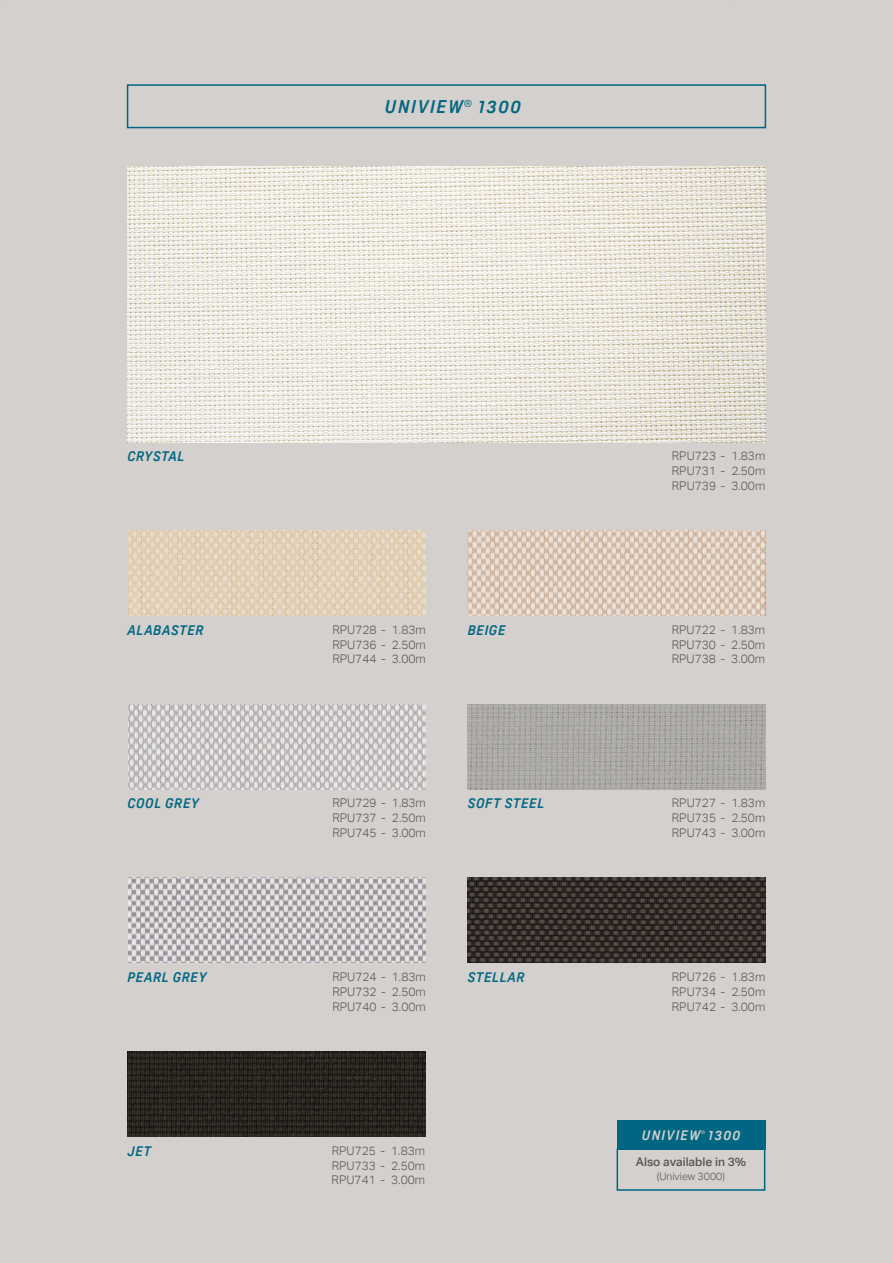
<style>
.page{position:relative;width:893px;height:1263px;background:#d3d0cd}
.page>*{position:absolute;margin:0;border:0;box-sizing:border-box;transform-origin:0 0}
.t1{font:italic 700 18px "Oscine";letter-spacing:.1em;color:#006681}
.t2{font:italic 700 13.5px "Oscine";letter-spacing:.05em;color:#006681}
.t3{font:italic 700 13.5px "Oscine";letter-spacing:.1em;color:#d3d0cd}
.t4{font:300 12px/14.9px "Aktiv Grotesk";color:#575756;text-align:justify}
.t5{font:500 12px "Aktiv Grotesk";color:#575756}
.t6{font:300 10.5px "Aktiv Grotesk";color:#575756}
.s1{font-weight:300}
</style>
<div class="page">
<div style="left:617px;top:1148px;width:148px;height:43px;border:2px solid #006681"></div>
<div style="left:617px;top:1120px;width:148px;height:30px;background:#006681"></div>
<div style="left:127px;top:84px;width:639px;height:44px;border:2px solid #006681"></div>
<img style="left:128px;top:166px;width:637px;height:276px">
<img style="left:128px;top:704px;width:298px;height:85px">
<img style="left:468px;top:704px;width:297px;height:85px">
<img style="left:128px;top:530px;width:298px;height:85px">
<img style="left:468px;top:530px;width:297px;height:85px">
<img style="left:128px;top:878px;width:298px;height:85px">
<img style="left:468px;top:878px;width:297px;height:85px">
<img style="left:128px;top:1051px;width:297px;height:85px">
<h1 class="t1" style="left:385px;top:96px;width:137px">UNIVIEW<span class="s1">®</span> 1300</h1>
<p class="t2" style="left:128px;top:449px;width:58px">CRYSTAL</p>
<p class="t4" style="left:672px;top:448px;width:95px">RPU723 - 1.83m RPU731 - 2.50m RPU739 - 3.00m</p>
<p class="t2" style="left:128px;top:622px;width:78px">ALABASTER</p>
<p class="t2" style="left:468px;top:622px;width:39px">BEIGE</p>
<p class="t4" style="left:332px;top:622px;width:95px">RPU728 - 1.83m RPU736 - 2.50m RPU744 - 3.00m</p>
<p class="t4" style="left:672px;top:622px;width:95px">RPU722 - 1.83m RPU730 - 2.50m RPU738 - 3.00m</p>
<p class="t2" style="left:128px;top:796px;width:73px">COOL GREY</p>
<p class="t2" style="left:468px;top:796px;width:78px">SOFT STEEL</p>
<p class="t4" style="left:332px;top:796px;width:95px">RPU729 - 1.83m RPU737 - 2.50m RPU745 - 3.00m</p>
<p class="t4" style="left:672px;top:796px;width:95px">RPU727 - 1.83m RPU735 - 2.50m RPU743 - 3.00m</p>
<p class="t2" style="left:128px;top:970px;width:80px">PEARL GREY</p>
<p class="t4" style="left:332px;top:969px;width:95px">RPU724 - 1.83m RPU732 - 2.50m RPU740 - 3.00m</p>
<p class="t2" style="left:468px;top:970px;width:58px">STELLAR</p>
<p class="t4" style="left:672px;top:969px;width:95px">RPU726 - 1.83m RPU734 - 2.50m RPU742 - 3.00m</p>
<p class="t3" style="left:642px;top:1127px;width:100px">UNIVIEW<sup>®</sup> 1300</p>
<p class="t2" style="left:128px;top:1143px;width:25px">JET</p>
<p class="t4" style="left:332px;top:1143px;width:95px">RPU725 - 1.83m RPU733 - 2.50m RPU741 - 3.00m</p>
<p class="t5" style="left:636px;top:1155px;width:112px">Also available in 3%</p>
<p class="t6" style="left:657px;top:1170px;width:70px">(Uniview 3000)</p>
</div>
